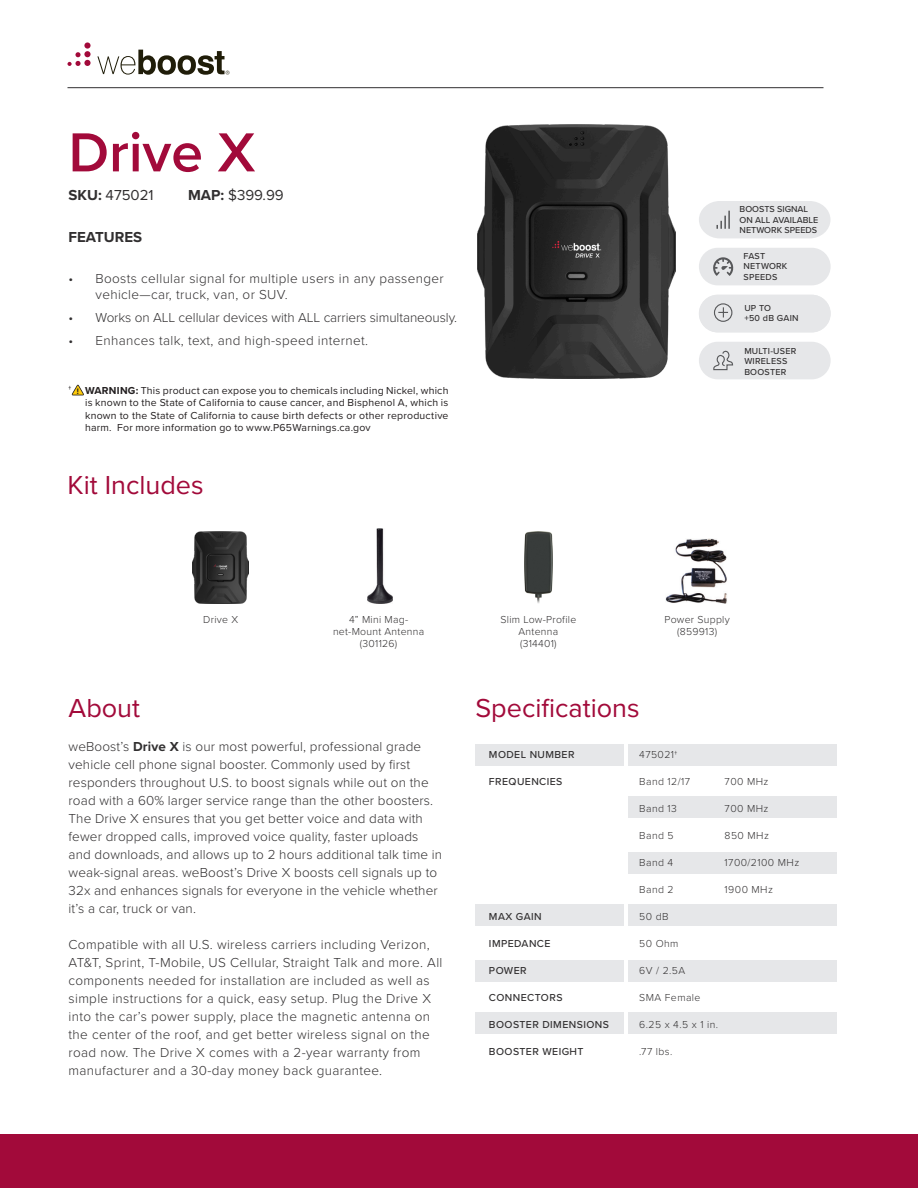
<style>
.page{position:relative;width:918px;height:1188px;background:#fff}
.page>*{position:absolute;margin:0;border:0;box-sizing:border-box;transform-origin:0 0}
.t1{font:600 57px "Proxima Nova";color:#a20a3a}
.t2{font:27px "Proxima Nova";color:#a20a3a}
.t3{font:15px "Proxima Nova";color:#312f30}
.t4{font:700 15px "Proxima Nova";color:#312f30}
.t5{font:300 13.5px/18px "Proxima Nova";letter-spacing:.01em;color:#312f30}
.t6{font:10.5px/12.6px "Proxima Nova";letter-spacing:.02em;color:#231f20;text-align:justify}
.t7{font:300 10.5px/12px "Proxima Nova";letter-spacing:.04em;color:#312f30;text-align:center}
.t8{font:500 10.5px "Proxima Nova";letter-spacing:.04em;color:#312f30}
.t9{font:500 9px "Proxima Nova";letter-spacing:.015em;color:#312f30}
.s1{font-weight:700}
.s2{font-weight:700;font-size:8.25px;color:#201d1e}
</style>
<div class="page">
<hr style="left:68px;top:87px;width:756px;height:1px;background:#312f30">
<div style="left:0;top:1134px;width:918px;height:54px;background:#a20a3a"></div>
<svg style="left:97px;top:50px;width:133px;height:25px"></svg>
<svg style="left:68px;top:52px;width:13px;height:14px"></svg>
<div style="left:84px;top:51px;width:7px;height:6px;background:#a20a3a;border-radius:50%"></div>
<svg style="left:84px;top:42px;width:7px;height:7px"></svg>
<div style="left:84px;top:60px;width:7px;height:6px;background:#a20a3a;border-radius:50%"></div>
<div style="left:475px;top:744px;width:149px;height:22px;background:#e6e7e9"></div>
<div style="left:475px;top:904px;width:149px;height:22px;background:#e6e7e9"></div>
<div style="left:475px;top:960px;width:149px;height:22px;background:#e6e7e9"></div>
<div style="left:475px;top:1012px;width:149px;height:22px;background:#e6e7e9"></div>
<div style="left:628px;top:744px;width:209px;height:22px;background:#e6e7e9"></div>
<div style="left:628px;top:904px;width:209px;height:22px;background:#e6e7e9"></div>
<div style="left:628px;top:960px;width:209px;height:22px;background:#e6e7e9"></div>
<div style="left:628px;top:1012px;width:209px;height:22px;background:#e6e7e9"></div>
<div style="left:628px;top:796px;width:209px;height:22px;background:#e6e7e9"></div>
<div style="left:628px;top:852px;width:209px;height:22px;background:#e6e7e9"></div>
<img style="left:367px;top:529px;width:25px;height:75px">
<img style="left:524px;top:531px;width:28px;height:72px">
<img style="left:665px;top:539px;width:62px;height:65px">
<svg style="left:72px;top:385px;width:12px;height:10px"></svg>
<div style="left:699px;top:342px;width:132px;height:37px;background:#e6e7e9;border-radius:19px"></div>
<svg style="left:713px;top:350px;width:20px;height:21px"></svg>
<div style="left:699px;top:295px;width:132px;height:37px;background:#e6e7e9;border-radius:19px"></div>
<svg style="left:714px;top:303px;width:19px;height:19px"></svg>
<svg style="left:699px;top:201px;width:131px;height:37px;background:#e5e6e8"></svg>
<div style="left:699px;top:248px;width:132px;height:37px;background:#e6e7e9;border-radius:19px"></div>
<svg style="left:713px;top:257px;width:21px;height:19px"></svg>
<img style="left:478px;top:124px;width:198px;height:255px">
<img style="left:193px;top:531px;width:56px;height:73px">
<p class="t1" style="left:69px;top:110px;width:188px">Drive X</p>
<p class="t3" style="left:69px;top:184px;width:87px"><span class="s1">SKU:</span> 475021</p>
<p class="t3" style="left:188px;top:184px;width:97px"><span class="s1">MAP:</span> $399.99</p>
<p class="t4" style="left:69px;top:226px;width:75px">FEATURES</p>
<p class="t5" style="left:96px;top:270px;width:350px;line-height:16.2px;text-indent:-27px">• Boosts cellular signal for multiple users in any passenger vehicle—car, truck, van, or SUV.</p>
<p class="t5" style="left:69px;top:308px;width:390px">• Works on ALL cellular devices with ALL carriers simultaneously.</p>
<p class="t5" style="left:69px;top:331px;width:301px">• Enhances talk, text, and high-speed internet.</p>
<p class="t6" style="left:69px;top:383px;width:12px">† <span class="s2">!</span></p>
<p class="t6" style="left:85px;top:383px;width:365px"><span class="s1">WARNING:</span> This product can expose you to chemicals including Nickel, which is known to the State of California to cause cancer, and Bisphenol A, which is known to the State of California to cause birth defects or other reproductive harm. For more information go to www.P65Warnings.ca.gov</p>
<p class="t2" style="left:68px;top:465px;width:138px">Kit Includes</p>
<p class="t7" style="left:203px;top:613px;width:36px">Drive X</p>
<p class="t7" style="left:333px;top:613px;width:93px">4” Mini Mag&shy;net-Mount Antenna</p>
<p class="t7" style="left:360px;top:637px;width:39px">(301126)</p>
<p class="t7" style="left:501px;top:613px;width:77px">Slim Low-Profile<br>Antenna</p>
<p class="t7" style="left:520px;top:637px;width:38px">(314401)</p>
<p class="t9" style="left:740px;top:202px;width:70px">BOOSTS SIGNAL</p>
<p class="t9" style="left:740px;top:213px;width:80px">ON ALL AVAILABLE</p>
<p class="t9" style="left:740px;top:223px;width:79px">NETWORK SPEEDS</p>
<p class="t9" style="left:744px;top:249px;width:23px">FAST</p>
<p class="t9" style="left:744px;top:260px;width:45px">NETWORK</p>
<p class="t9" style="left:744px;top:270px;width:35px">SPEEDS</p>
<p class="t9" style="left:744px;top:301px;width:28px">UP TO</p>
<p class="t9" style="left:744px;top:312px;width:56px">+50 dB GAIN</p>
<p class="t9" style="left:744px;top:344px;width:54px">MULTI-USER</p>
<p class="t9" style="left:744px;top:355px;width:44px">WIRELESS</p>
<p class="t9" style="left:744px;top:365px;width:43px">BOOSTER</p>
<p class="t7" style="left:665px;top:613px;width:67px">Power Supply</p>
<p class="t7" style="left:677px;top:625px;width:41px">(859913)</p>
<p class="t2" style="left:69px;top:687px;width:73px">About</p>
<p class="t2" style="left:475px;top:687px;width:166px">Specifications</p>
<p class="t5" style="left:69px;top:737px;width:375px">weBoost’s <span class="s1">Drive X</span> is our most powerful, professional grade vehicle cell phone signal booster. Commonly used by first responders throughout U.S. to boost signals while out on the road with a 60% larger service range than the other boosters.<br>The Drive X ensures that you get better voice and data with fewer dropped calls, improved voice quality, faster uploads and downloads, and allows up to 2 hours additional talk time in weak-signal areas. weBoost’s Drive X boosts cell signals up to 32x and enhances signals for everyone in the vehicle whether it’s a car, truck or van.</p>
<p class="t5" style="left:69px;top:935px;width:375px">Compatible with all U.S. wireless carriers including Verizon, AT&amp;T, Sprint, T-Mobile, US Cellular, Straight Talk and more. All components needed for installation are included as well as simple instructions for a quick, easy setup. Plug the Drive X into the car’s power supply, place the magnetic antenna on the center of the roof, and get better wireless signal on the road now. The Drive X comes with a 2-year warranty from manufacturer and a 30-day money back guarantee.</p>
<p class="t8" style="left:489px;top:747px;width:87px">MODEL NUMBER</p>
<p class="t8" style="left:489px;top:774px;width:75px">FREQUENCIES</p>
<p class="t7" style="left:639px;top:748px;width:40px">475021†</p>
<p class="t7" style="left:639px;top:775px;width:52px">Band 12/17</p>
<p class="t7" style="left:725px;top:775px;width:45px">700 MHz</p>
<p class="t7" style="left:639px;top:802px;width:39px">Band 13</p>
<p class="t7" style="left:725px;top:802px;width:45px">700 MHz</p>
<p class="t7" style="left:639px;top:829px;width:36px">Band 5</p>
<p class="t7" style="left:725px;top:829px;width:46px">850 MHz</p>
<p class="t7" style="left:639px;top:856px;width:36px">Band 4</p>
<p class="t7" style="left:725px;top:856px;width:76px">1700/2100 MHz</p>
<p class="t7" style="left:639px;top:883px;width:36px">Band 2</p>
<p class="t7" style="left:725px;top:883px;width:50px">1900 MHz</p>
<p class="t7" style="left:639px;top:910px;width:31px">50 dB</p>
<p class="t7" style="left:639px;top:937px;width:41px">50 Ohm</p>
<p class="t7" style="left:639px;top:964px;width:47px">6V / 2.5A</p>
<p class="t7" style="left:639px;top:991px;width:63px">SMA Female</p>
<p class="t7" style="left:639px;top:1018px;width:80px">6.25 x 4.5 x 1 in.</p>
<p class="t7" style="left:639px;top:1045px;width:35px">.77 lbs.</p>
<p class="t8" style="left:489px;top:909px;width:54px">MAX GAIN</p>
<p class="t8" style="left:489px;top:936px;width:63px">IMPEDANCE</p>
<p class="t8" style="left:489px;top:963px;width:39px">POWER</p>
<p class="t8" style="left:489px;top:990px;width:75px">CONNECTORS</p>
<p class="t8" style="left:489px;top:1017px;width:121px">BOOSTER DIMENSIONS</p>
<p class="t8" style="left:489px;top:1044px;width:96px">BOOSTER WEIGHT</p>
</div>
